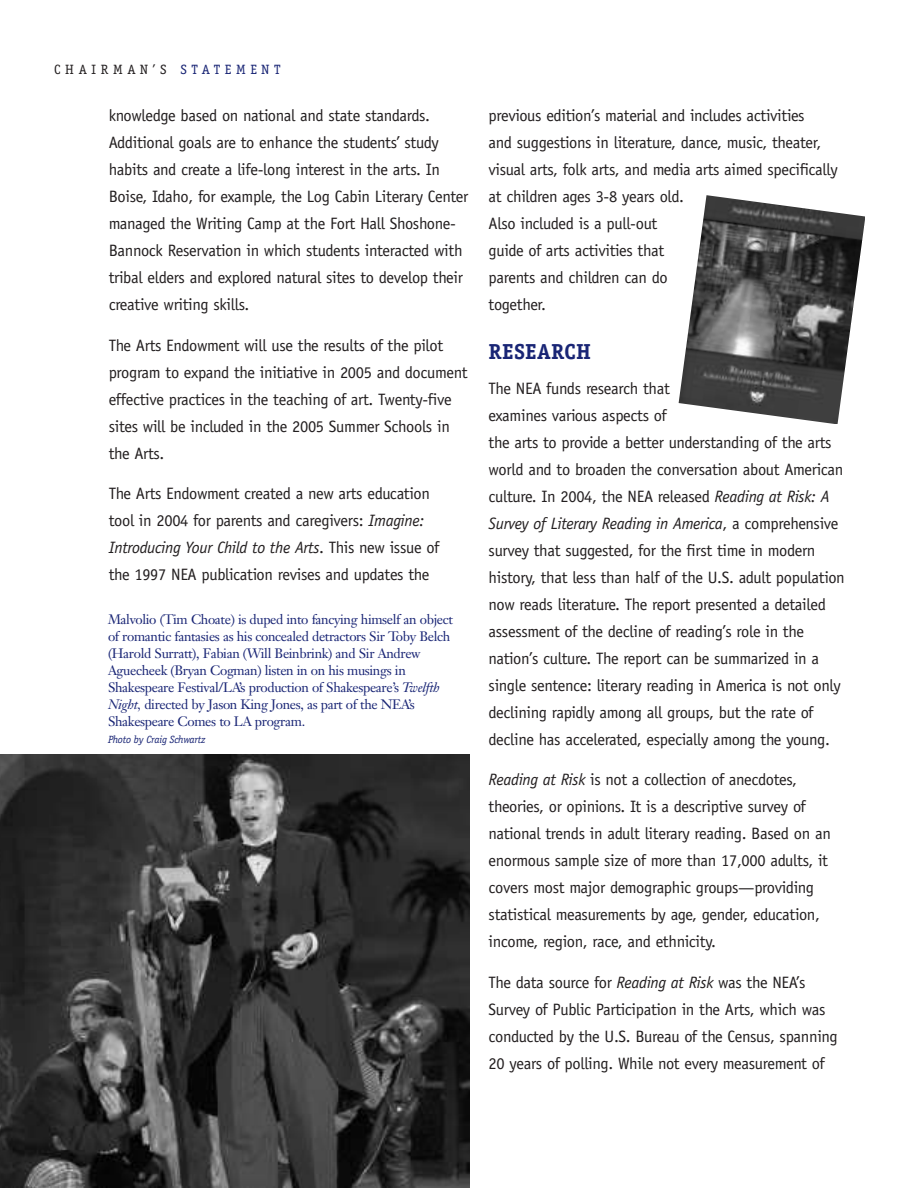
<style>
.page{position:relative;width:918px;height:1188px;background:#fff}
.page>*{position:absolute;margin:0;border:0;box-sizing:border-box;transform-origin:0 0}
.t1{font:700 21.75px "Officina Serif";letter-spacing:.01em;color:#192575}
.t2{font:16.5px/27px "Officina Sans";letter-spacing:-.02em;color:#231f20}
.t3{font:13.5px/17px "Janson Text";letter-spacing:-.025em;color:#192575}
.t4{font:13.5px "Officina Serif";letter-spacing:.35em;color:#231f20}
.t5{font:italic 10.5px "Officina Serif";letter-spacing:-.025em;color:#192575}
.s1{color:#192575}
.s2{font-style:italic}
</style>
<div class="page">
<img style="left:679px;top:195px;width:186px;height:229px">
<img style="left:0;top:755px;width:470px;height:433px">
<p class="t4" style="left:54px;top:62px;width:228px">CHAIRMAN’S <span class="s1">STATEMENT</span></p>
<p class="t2" style="left:109px;top:103px;width:361px">knowledge based on national and state standards.<br>Additional goals are to enhance the students’ study habits and create a life-long interest in the arts. In Boise, Idaho, for example, the Log Cabin Literary Center managed the Writing Camp at the Fort Hall Shoshone-Bannock Reservation in which students interacted with tribal elders and explored natural sites to develop their creative writing skills.</p>
<p class="t2" style="left:109px;top:333px;width:360px">The Arts Endowment will use the results of the pilot program to expand the initiative in 2005 and document effective practices in the teaching of art. Twenty-five sites will be included in the 2005 Summer Schools in the Arts.</p>
<p class="t2" style="left:109px;top:481px;width:332px">The Arts Endowment created a new arts education tool in 2004 for parents and caregivers: <span class="s2">Imagine:<br>Introducing Your Child to the Arts</span>. This new issue of the 1997 NEA publication revises and updates the</p>
<p class="t3" style="left:108px;top:613px;width:346px">Malvolio (Tim Choate) is duped into fancying himself an object of romantic fantasies as his concealed detractors Sir Toby Belch (Harold Surratt), Fabian (Will Beinbrink) and Sir Andrew Aguecheek (Bryan Cogman) listen in on his musings in Shakespeare Festival/LA’s production of Shakespeare’s <span class="s2">Twelfth Night,</span> directed by Jason King Jones, as part of the NEA’s Shakespeare Comes to LA program.</p>
<p class="t5" style="left:108px;top:733px;width:99px">Photo by Craig Schwartz</p>
<p class="t2" style="left:489px;top:103px;width:351px">previous edition’s material and includes activities<br>and suggestions in literature, dance, music, theater, visual arts, folk arts, and media arts aimed specifically at children ages 3-8 years old.<br>Also included is a pull-out<br>guide of arts activities that<br>parents and children can do<br>together.</p>
<h1 class="t1" style="left:489px;top:344px;width:104px">RESEARCH</h1>
<p class="t2" style="left:489px;top:376px;width:358px">The NEA funds research that<br>examines various aspects of<br>the arts to provide a better understanding of the arts world and to broaden the conversation about American culture. In 2004, the NEA released <span class="s2">Reading at Risk: A Survey of Literary Reading in America</span>, a comprehensive survey that suggested, for the first time in modern history, that less than half of the U.S. adult population now reads literature. The report presented a detailed assessment of the decline of reading’s role in the nation’s culture. The report can be summarized in a single sentence: literary reading in America is not only declining rapidly among all groups, but the rate of decline has accelerated, especially among the young.</p>
<p class="t2" style="left:489px;top:768px;width:344px"><span class="s2">Reading at Risk</span> is not a collection of anecdotes, theories, or opinions. It is a descriptive survey of national trends in adult literary reading. Based on an enormous sample size of more than 17,000 adults, it covers most major demographic groups—providing statistical measurements by age, gender, education, income, region, race, and ethnicity.</p>
<p class="t2" style="left:489px;top:970px;width:351px">The data source for <span class="s2">Reading at Risk</span> was the NEA’s Survey of Public Participation in the Arts, which was conducted by the U.S. Bureau of the Census, spanning 20 years of polling. While not every measurement of</p>
</div>
